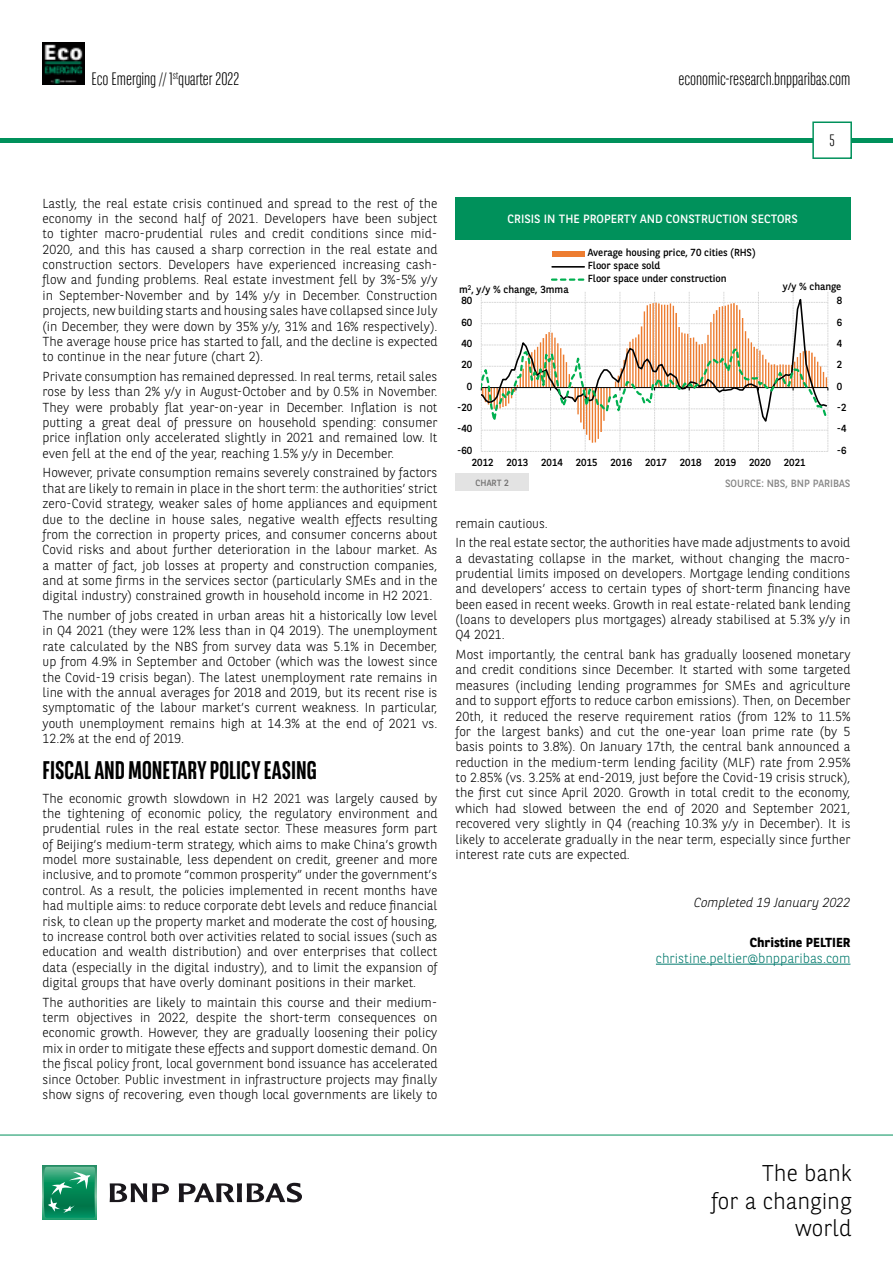
<style>
.page{position:relative;width:893px;height:1263px;background:#fff}
.page>*{position:absolute;margin:0;border:0;box-sizing:border-box;transform-origin:0 0}
.t1{font:700 25.5px "BNPP Sans Condensed";color:#000}
.t2{font:300 22.8px/27.3px "BNPP Sans";color:#000;text-align:right}
.t3{font:300 18px "BNPP Sans Condensed";color:#000}
.t4{font:300 16.5px "BNPP Sans Condensed";color:#000}
.t5{font:300 13.5px "BNPP Sans";color:#00796c}
.t6{font:300 13.05px/15.3px "BNPP Sans";color:#000;text-align:justify}
.t7{font:italic 300 13.05px "BNPP Sans";color:#000}
.t8{font:700 13.05px "BNPP Sans";color:#000}
.t9{font:12px "BNPP Sans";color:#fff}
.t10{font:10.5px "BNPP Sans";color:#878787}
.t11{font:10.2px/12.8px "BNPP Sans";letter-spacing:-.005em;color:#000}
.t12{font:9px "BNPP Sans";color:#706f6f}
</style>
<div class="page">
<hr style="left:1px;top:138px;width:892px;height:4px;background:#00915b">
<svg style="left:812px;top:121px;width:41px;height:38px"></svg>
<img style="left:43px;top:43px;width:42px;height:42px">
<svg style="left:43px;top:1166px;width:53px;height:53px"></svg>
<svg style="left:44px;top:1167px;width:51px;height:51px;background:#26996e"></svg>
<svg style="left:110px;top:1183px;width:59px;height:19px"></svg>
<svg style="left:179px;top:1183px;width:123px;height:19px"></svg>
<hr style="left:0;top:1135px;width:893px;height:1px;background:#00915b">
<hr style="left:656px;top:964px;width:194px;height:1px;background:#00796c">
<svg style="left:481px;top:292px;width:348px;height:160px"></svg>
<div style="left:552px;top:251px;width:32px;height:6px;background:#ed7d31"></div>
<hr style="left:552px;top:266px;width:32px;height:2px;background:#000">
<svg style="left:552px;top:278px;width:32px;height:3px"></svg>
<div style="left:455px;top:198px;width:395px;height:42px;background:#00915b"></div>
<div style="left:455px;top:473px;width:74px;height:18px;background:#e3e3e3"></div>
<h3 class="t3" style="left:91px;top:67px;width:149px">Eco Emerging // 1<sup>st</sup>quarter 2022</h3>
<h3 class="t3" style="left:678px;top:67px;width:174px">economic-research.bnpparibas.com</h3>
<p class="t4" style="left:829px;top:130px;width:7px">5</p>
<p class="t6" style="left:43px;top:195px;width:396px">Lastly, the real estate crisis continued and spread to the rest of the economy in the second half of 2021. Developers have been subject to tighter macro-prudential rules and credit conditions since mid-2020, and this has caused a sharp correction in the real estate and construction sectors. Developers have experienced increasing cash&shy;flow and funding problems. Real estate investment fell by 3%-5% y/y in September-November and by 14% y/y in December. Construction projects, new building starts and housing sales have collapsed since July (in December, they were down by 35% y/y, 31% and 16% respectively).<br>The average house price has started to fall, and the decline is expected to continue in the near future (chart 2).</p>
<p class="t6" style="left:43px;top:368px;width:396px">Private consumption has remained depressed. In real terms, retail sales rose by less than 2% y/y in August-October and by 0.5% in November.<br>They were probably flat year-on-year in December. Inflation is not putting a great deal of pressure on household spending: consumer price inflation only accelerated slightly in 2021 and remained low. It even fell at the end of the year, reaching 1.5% y/y in December.</p>
<p class="t6" style="left:43px;top:465px;width:396px">However, private consumption remains severely constrained by factors that are likely to remain in place in the short term: the authorities’ strict zero-Covid strategy, weaker sales of home appliances and equipment due to the decline in house sales, negative wealth effects resulting from the correction in property prices, and consumer concerns about Covid risks and about further deterioration in the labour market. As a matter of fact, job losses at property and construction companies, and at some firms in the services sector (particularly SMEs and in the digital industry) constrained growth in household income in H2 2021.</p>
<p class="t6" style="left:43px;top:607px;width:396px">The number of jobs created in urban areas hit a historically low level in Q4 2021 (they were 12% less than in Q4 2019). The unemployment rate calculated by the NBS from survey data was 5.1% in December, up from 4.9% in September and October (which was the lowest since the Covid-19 crisis began). The latest unemployment rate remains in line with the annual averages for 2018 and 2019, but its recent rise is symptomatic of the labour market’s current weakness. In particular, youth unemployment remains high at 14.3% at the end of 2021 vs.<br>12.2% at the end of 2019.</p>
<h1 class="t1" style="left:43px;top:755px;width:276px">FISCAL AND MONETARY POLICY EASING</h1>
<p class="t6" style="left:43px;top:790px;width:396px">The economic growth slowdown in H2 2021 was largely caused by the tightening of economic policy, the regulatory environment and prudential rules in the real estate sector. These measures form part of Beijing’s medium-term strategy, which aims to make China’s growth model more sustainable, less dependent on credit, greener and more inclusive, and to promote “common prosperity” under the government’s control. As a result, the policies implemented in recent months have had multiple aims: to reduce corporate debt levels and reduce financial risk, to clean up the property market and moderate the cost of housing, to increase control both over activities related to social issues (such as education and wealth distribution) and over enterprises that collect data (especially in the digital industry), and to limit the expansion of digital groups that have overly dominant positions in their market.</p>
<p class="t6" style="left:43px;top:994px;width:396px">The authorities are likely to maintain this course and their medium&shy;term objectives in 2022, despite the short-term consequences on economic growth. However, they are gradually loosening their policy mix in order to mitigate these effects and support domestic demand. On the fiscal policy front, local government bond issuance has accelerated since October. Public investment in infrastructure projects may finally show signs of recovering, even though local governments are likely to</p>
<p class="t9" style="left:508px;top:211px;width:292px">CRISIS IN THE PROPERTY AND CONSTRUCTION SECTORS</p>
<p class="t11" style="left:588px;top:246px;width:169px">Average housing price, 70 cities (RHS)<br>Floor space sold<br>Floor space under construction</p>
<p class="t11" style="left:459px;top:282px;width:111px">m<sup>2</sup>, y/y % change, 3mma</p>
<p class="t11" style="left:783px;top:279px;width:60px">y/y % change</p>
<p class="t11" style="left:461px;top:294px;width:12px">80</p>
<p class="t11" style="left:837px;top:294px;width:7px">8</p>
<p class="t11" style="left:461px;top:315px;width:12px">60</p>
<p class="t11" style="left:837px;top:315px;width:7px">6</p>
<p class="t11" style="left:461px;top:337px;width:12px">40</p>
<p class="t11" style="left:837px;top:337px;width:7px">4</p>
<p class="t11" style="left:461px;top:358px;width:12px">20</p>
<p class="t11" style="left:837px;top:358px;width:7px">2</p>
<p class="t11" style="left:467px;top:379px;width:7px">0</p>
<p class="t11" style="left:837px;top:379px;width:7px">0</p>
<p class="t11" style="left:457px;top:401px;width:17px">-20</p>
<p class="t11" style="left:837px;top:401px;width:11px">-2</p>
<p class="t11" style="left:457px;top:422px;width:17px">-40</p>
<p class="t11" style="left:837px;top:422px;width:11px">-4</p>
<p class="t11" style="left:457px;top:443px;width:17px">-60</p>
<p class="t11" style="left:837px;top:443px;width:11px">-6</p>
<p class="t11" style="left:472px;top:456px;width:23px">2012</p>
<p class="t11" style="left:507px;top:456px;width:23px">2013</p>
<p class="t11" style="left:541px;top:456px;width:23px">2014</p>
<p class="t11" style="left:576px;top:456px;width:23px">2015</p>
<p class="t11" style="left:610px;top:456px;width:23px">2016</p>
<p class="t11" style="left:645px;top:456px;width:23px">2017</p>
<p class="t11" style="left:680px;top:456px;width:23px">2018</p>
<p class="t11" style="left:714px;top:456px;width:23px">2019</p>
<p class="t11" style="left:749px;top:456px;width:23px">2020</p>
<p class="t11" style="left:784px;top:456px;width:23px">2021</p>
<p class="t12" style="left:476px;top:476px;width:35px">CHART 2</p>
<p class="t10" style="left:725px;top:476px;width:127px">SOURCE: NBS, BNP PARIBAS</p>
<p class="t6" style="left:455px;top:513px;width:396px;line-height:19.6px">remain cautious.<br>In the real estate sector, the authorities have made adjustments to avoid</p>
<p class="t6" style="left:455px;top:550px;width:396px">a devastating collapse in the market, without changing the macro&shy;prudential limits imposed on developers. Mortgage lending conditions and developers’ access to certain types of short-term financing have been eased in recent weeks. Growth in real estate-related bank lending (loans to developers plus mortgages) already stabilised at 5.3% y/y in Q4 2021.</p>
<p class="t6" style="left:455px;top:646px;width:396px">Most importantly, the central bank has gradually loosened monetary and credit conditions since December. It started with some targeted measures (including lending programmes for SMEs and agriculture and to support efforts to reduce carbon emissions). Then, on December 20th, it reduced the reserve requirement ratios (from 12% to 11.5% for the largest banks) and cut the one-year loan prime rate (by 5 basis points to 3.8%). On January 17th, the central bank announced a reduction in the medium-term lending facility (MLF) rate from 2.95% to 2.85% (vs. 3.25% at end-2019, just before the Covid-19 crisis struck), the first cut since April 2020. Growth in total credit to the economy, which had slowed between the end of 2020 and September 2021, recovered very slightly in Q4 (reaching 10.3% y/y in December). It is likely to accelerate gradually in the near term, especially since further interest rate cuts are expected.</p>
<p class="t7" style="left:694px;top:893px;width:158px">Completed 19 January 2022</p>
<p class="t8" style="left:750px;top:933px;width:102px">Christine PELTIER</p>
<p class="t5" style="left:656px;top:949px;width:196px">christine.peltier@bnpparibas.com</p>
<h2 class="t2" style="left:711px;top:1159px;width:142px">The bank<br>for a changing world</h2>
</div>
